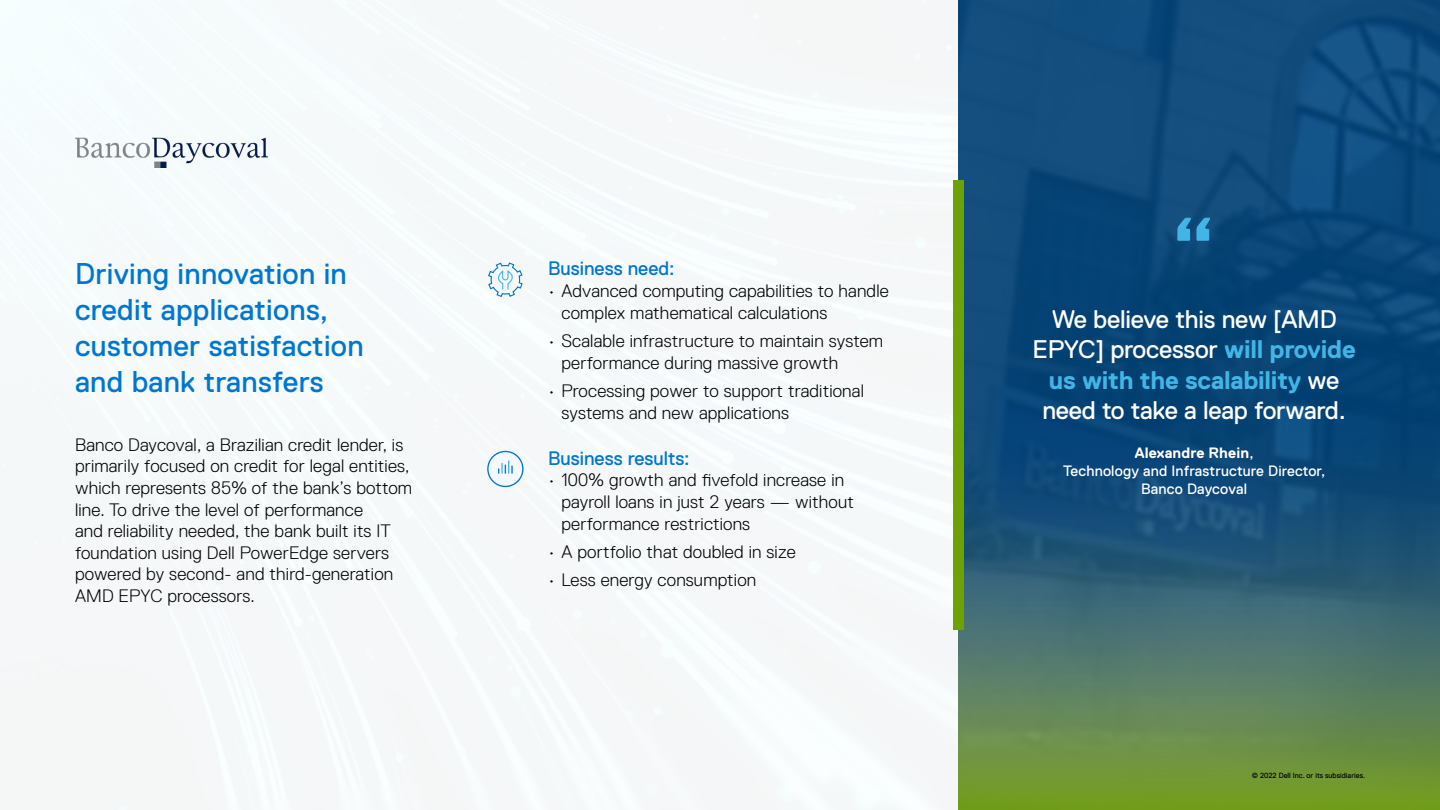
<style>
.page{position:relative;width:1440px;height:810px;background:#fff}
.page>*{position:absolute;margin:0;border:0;box-sizing:border-box;transform-origin:0 0}
.t1{font:700 79.5px "Dell Replica";color:#41b6e6}
.Body_Headline{font:30px/36px "Dell Replica";letter-spacing:.01em;color:#0076ce}
.t2{font:25.5px/30.6px "Dell Replica";letter-spacing:-.01em;color:#fff;text-align:center}
.Body_Header_1{font:19.5px "Dell Replica";color:#0076ce}
.Body_Copy_Last{font:300 18px/21.6px "Dell Replica";letter-spacing:.01em;color:#000}
.Attribution{font:15px/18px "Dell Replica";letter-spacing:.01em;color:#fff;text-align:center}
.t3{font:7.5px "Dell Replica";color:#000}
.s1{font-weight:700;color:#41b6e6}
.s2{font-weight:700}
</style>
<div class="page">
<svg style="left:958px;top:0;width:482px;height:810px;background:#245970"></svg>
<div style="left:953px;top:180px;width:11px;height:450px;background:#6ea204"></div>
<svg style="left:488px;top:262px;width:35px;height:36px"></svg>
<svg style="left:487px;top:451px;width:37px;height:36px"></svg>
<img style="left:75px;top:136px;width:192px;height:32px">
<p class="Body_Headline" style="left:75px;top:255px;width:290px">Driving innovation in credit applications, customer satisfaction and bank transfers</p>
<p class="Body_Copy_Last" style="left:75px;top:434px;width:339px">Banco Daycoval, a Brazilian credit lender, is primarily focused on credit for legal entities, which represents 85% of the bank’s bottom line. To drive the level of performance<br>and reliability needed, the bank built its IT foundation using Dell PowerEdge servers powered by second‑ and third‑generation AMD EPYC processors.</p>
<p class="Body_Header_1" style="left:548px;top:258px;width:128px">Business need:</p>
<p class="Body_Copy_Last" style="left:562px;top:280px;width:329px;text-indent:-14px">• Advanced computing capabilities to handle complex mathematical calculations</p>
<p class="Body_Copy_Last" style="left:562px;top:330px;width:323px;text-indent:-14px">• Scalable infrastructure to maintain system performance during massive growth</p>
<p class="Body_Copy_Last" style="left:562px;top:380px;width:304px;text-indent:-14px">• Processing power to support traditional systems and new applications</p>
<p class="Body_Header_1" style="left:548px;top:447px;width:143px">Business results:</p>
<p class="Body_Copy_Last" style="left:562px;top:470px;width:294px;text-indent:-14px">• 100% growth and fivefold increase in payroll loans in just 2 years — without performance restrictions</p>
<p class="Body_Copy_Last" style="left:548px;top:541px;width:249px">• A portfolio that doubled in size</p>
<p class="Body_Copy_Last" style="left:548px;top:569px;width:210px">• Less energy consumption</p>
<p class="t1" style="left:1172px;top:202px;width:46px">“</p>
<p class="t2" style="left:1032px;top:304px;width:325px">We believe this new [AMD<br>EPYC] processor <span class="s1">will provide us with the scalability</span> we need to take a leap forward.</p>
<p class="Attribution" style="left:1063px;top:444px;width:264px"><span class="s2">Alexandre Rhein</span>,<br>Technology and Infrastructure Director,<br>Banco Daycoval</p>
<p class="t3" style="left:1252px;top:772px;width:115px">© 2022 Dell Inc. or its subsidiaries.</p>
</div>
